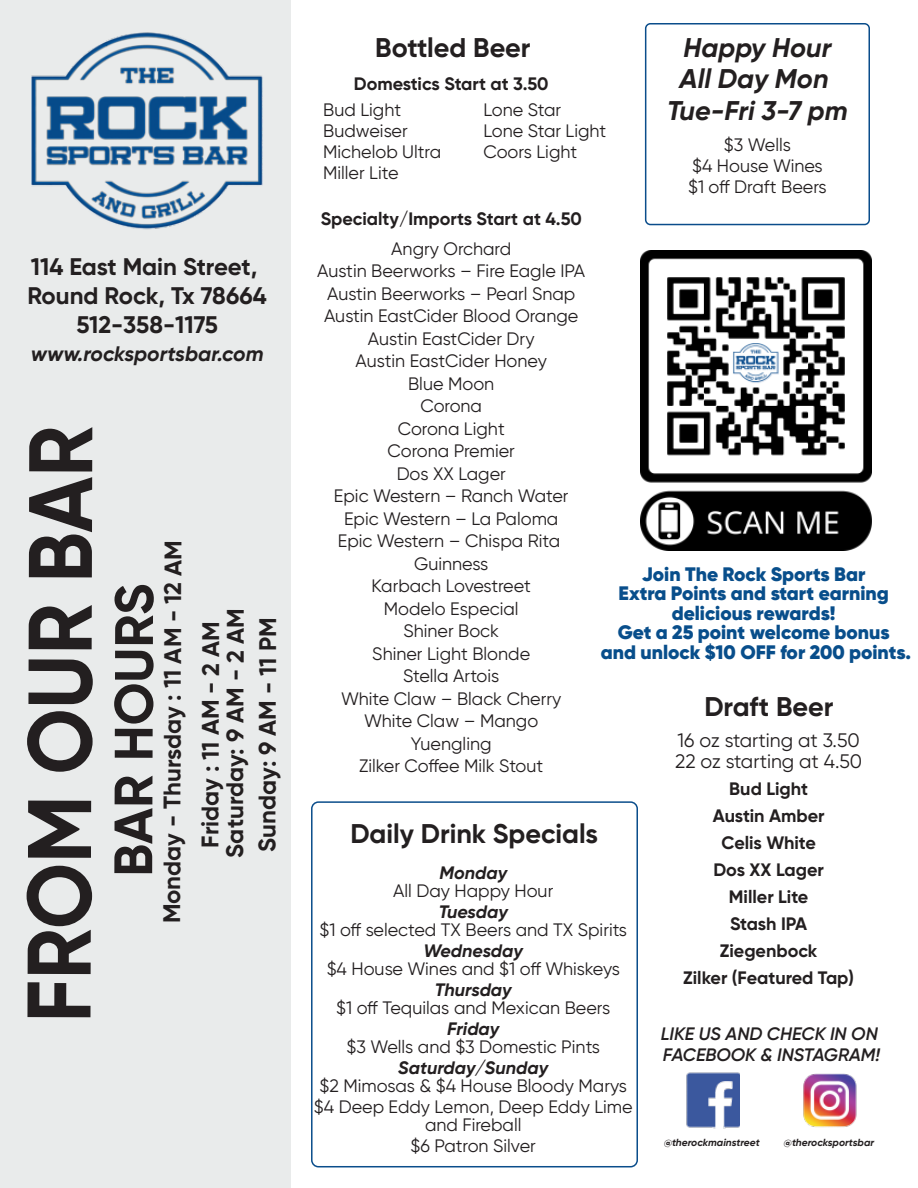
<style>
.page{position:relative;width:918px;height:1188px;background:#fff}
.page>*{position:absolute;margin:0;border:0;box-sizing:border-box;transform-origin:0 0}
.t1{font:700 90px "Gilroy";letter-spacing:-.005em;color:#231f20;scale:.92 1}
.t2{font:700 54px "Gilroy";letter-spacing:-.005em;color:#231f20}
.t3{font:700 27px "Gilroy";color:#231f20}
.t4{font:italic 700 27px/31.5px "Gilroy";color:#231f20;text-align:center}
.t5{font:700 24px/28.8px "Gilroy";letter-spacing:-.005em;color:#231f20;text-align:center}
.t6{font:italic 700 21px "Gilroy";color:#231f20}
.t7{font:900 19.5px/19.5px "Gilroy";color:#084e8b;text-align:center}
.t8{font:19.5px/21px "Gilroy";color:#231f20}
.t9{font:18px/22.5px "Gilroy";color:#231f20;text-align:center}
.t10{font:700 18px/27px "Gilroy";color:#231f20;text-align:center}
.t11{font:italic 700 18px "Gilroy";color:#231f20}
.t12{font:italic 600 18px/21px "Gilroy";color:#231f20}
.t13{font:italic 700 10.35px "Gilroy";color:#231f20}
</style>
<div class="page">
<div style="left:0;top:0;width:291px;height:1188px;background:#e9ebeb"></div>
<img style="left:32px;top:32px;width:231px;height:198px">
<div style="left:645px;top:23px;width:225px;height:202px;border:2px solid #0a4d8b;border-radius:5px"></div>
<div style="left:311px;top:801px;width:327px;height:366px;border:2px solid #0a4d8b;border-radius:7px"></div>
<img style="left:640px;top:251px;width:231px;height:299px">
<img style="left:686px;top:1072px;width:53px;height:57px">
<img style="left:803px;top:1073px;width:54px;height:55px">
<h3 class="t5" style="left:28px;top:252px;width:241px">114 East Main Street,<br>Round Rock, Tx 78664<br>512-358-1175</h3>
<p class="t6" style="left:31px;top:341px;width:234px">www.rocksportsbar.com</p>
<h1 class="t1" style="left:4px;top:1023px;width:651px;rotate:-90deg">FROM OUR BAR</h1>
<h2 class="t2" style="left:100px;top:877px;width:295px;rotate:-90deg">BAR HOURS</h2>
<h3 class="t5" style="left:158px;top:923px;width:385px;rotate:-90deg">Monday - Thursday : 11 AM - 12 AM</h3>
<h3 class="t5" style="left:220px;top:858px;width:251px;rotate:-90deg">Saturday: 9 AM - 2 AM</h3>
<h3 class="t5" style="left:196px;top:848px;width:228px;rotate:-90deg">Friday : 11 AM - 2 AM</h3>
<h3 class="t5" style="left:253px;top:852px;width:236px;rotate:-90deg">Sunday: 9 AM - 11 PM</h3>
<h3 class="t3" style="left:375px;top:30px;width:157px">Bottled Beer</h3>
<p class="t10" style="left:354px;top:70px;width:196px">Domestics Start at 3.50</p>
<p class="t9" style="left:323px;top:99px;width:120px;line-height:21px;text-align:left">Bud Light<br>Budweiser<br>Michelob Ultra<br>Miller Lite</p>
<p class="t9" style="left:483px;top:99px;width:125px;line-height:21px;text-align:left">Lone Star<br>Lone Star Light<br>Coors Light</p>
<p class="t10" style="left:321px;top:205px;width:263px">Specialty/Imports Start at 4.50</p>
<h3 class="t4" style="left:667px;top:31px;width:182px">Happy Hour<br>All Day Mon<br>Tue-Fri 3-7 pm</h3>
<p class="t9" style="left:688px;top:134px;width:140px;line-height:21px">$3 Wells<br>$4 House Wines $1 off Draft Beers</p>
<p class="t9" style="left:317px;top:237px;width:270px">Angry Orchard<br>Austin Beerworks – Fire Eagle IPA<br>Austin Beerworks – Pearl Snap<br>Austin EastCider Blood Orange<br>Austin EastCider Dry<br>Austin EastCider Honey<br>Blue Moon<br>Corona<br>Corona Light<br>Corona Premier<br>Dos XX Lager<br>Epic Western – Ranch Water<br>Epic Western – La Paloma<br>Epic Western – Chispa Rita<br>Guinness<br>Karbach Lovestreet<br>Modelo Especial<br>Shiner Bock<br>Shiner Light Blonde<br>Stella Artois<br>White Claw – Black Cherry<br>White Claw – Mango<br>Yuengling<br>Zilker Coffee Milk Stout</p>
<p class="t7" style="left:601px;top:564px;width:312px">Join The Rock Sports Bar<br>Extra Points and start earning delicious rewards!<br>Get a 25 point welcome bonus and unlock $10 OFF for 200 points.</p>
<h3 class="t3" style="left:704px;top:690px;width:131px">Draft Beer</h3>
<p class="t8" style="left:675px;top:730px;width:189px">16 oz starting at 3.50<br>22 oz starting at 4.50</p>
<p class="t10" style="left:683px;top:775px;width:172px">Bud Light<br>Austin Amber<br>Celis White<br>Dos XX Lager<br>Miller Lite<br>Stash IPA<br>Ziegenbock<br>Zilker (Featured Tap)</p>
<h3 class="t3" style="left:350px;top:816px;width:249px">Daily Drink Specials</h3>
<p class="t11" style="left:439px;top:862px;width:69px">Monday</p>
<p class="t9" style="left:393px;top:879px;width:162px">All Day Happy Hour</p>
<p class="t11" style="left:439px;top:901px;width:71px">Tuesday</p>
<p class="t9" style="left:319px;top:918px;width:309px">$1 off selected TX Beers and TX Spirits</p>
<p class="t11" style="left:424px;top:940px;width:101px">Wednesday</p>
<p class="t9" style="left:327px;top:957px;width:295px">$4 House Wines and $1 off Whiskeys</p>
<p class="t11" style="left:435px;top:979px;width:78px">Thursday</p>
<p class="t9" style="left:336px;top:996px;width:276px">$1 off Tequilas and Mexican Beers</p>
<p class="t11" style="left:447px;top:1018px;width:54px">Friday</p>
<p class="t9" style="left:346px;top:1035px;width:255px">$3 Wells and $3 Domestic Pints</p>
<p class="t11" style="left:398px;top:1057px;width:152px">Saturday/Sunday</p>
<p class="t9" style="left:314px;top:1075px;width:320px;line-height:21px">$2 Mimosas &amp; $4 House Bloody Marys $4 Deep Eddy Lemon, Deep Eddy Lime</p>
<p class="t9" style="left:411px;top:1114px;width:127px;line-height:21px">and Fireball<br>$6 Patron Silver</p>
<p class="t12" style="left:661px;top:1023px;width:221px">LIKE US AND CHECK IN ON<br>FACEBOOK &amp; INSTAGRAM!</p>
<p class="t13" style="left:664px;top:1136px;width:97px">@therockmainstreet</p>
<p class="t13" style="left:784px;top:1136px;width:92px">@therocksportsbar</p>
</div>
